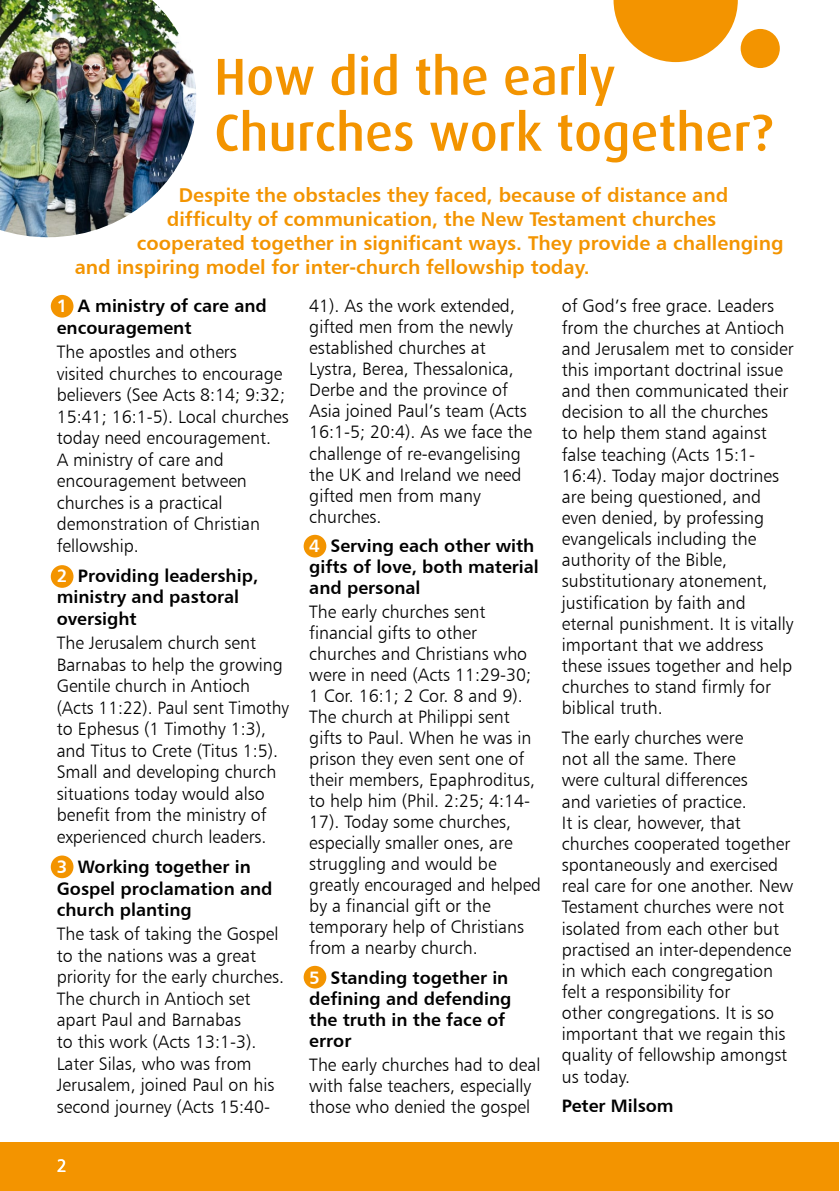
<style>
.page{position:relative;width:840px;height:1191px;background:#fff}
.page>*{position:absolute;margin:0;border:0;box-sizing:border-box;transform-origin:0 0}
.t1{font:500 52px/56px "Dax";color:#f39400}
.t2{font:20px "Humanist 777 BT Bold B";color:#f39400}
.t3{font:18px/21.2px "Humanist 777 BT Light B";color:#000}
.t4{font:18px/21.6px "Humanist 777 BT Bold B";color:#000}
.t5{font:18px "Humanist 777 BT Roman B";color:#fff}
.s1{color:#fff}
</style>
<div class="page">
<div style="left:0;top:1142px;width:838px;height:49px;background:#f39400"></div>
<svg style="left:613px;top:1px;width:124px;height:61px"></svg>
<div style="left:740px;top:29px;width:39px;height:39px;background:#f39400;border-radius:50%"></div>
<div style="left:51px;top:295px;width:22px;height:22px;background:#f39400;border-radius:50%"></div>
<div style="left:51px;top:565px;width:22px;height:23px;background:#f39400;border-radius:50%"></div>
<div style="left:51px;top:855px;width:22px;height:23px;background:#f39400;border-radius:50%"></div>
<div style="left:303px;top:535px;width:23px;height:22px;background:#f39400;border-radius:50%"></div>
<div style="left:303px;top:965px;width:23px;height:23px;background:#f39400;border-radius:50%"></div>
<img style="left:0;top:1px;width:196px;height:236px">
<h1 class="t1" style="left:214px;top:52px;width:559px">How did the early<br>Churches work together?</h1>
<p class="t2" style="left:179px;top:183px;width:550px">Despite the obstacles they faced, because of distance and</p>
<p class="t2" style="left:167px;top:207px;width:550px">difficulty of communication, the New Testament churches</p>
<p class="t2" style="left:137px;top:231px;width:647px">cooperated together in significant ways. They provide a challenging</p>
<p class="t2" style="left:75px;top:255px;width:516px">and inspiring model for inter-church fellowship today.</p>
<p class="t4" style="left:57px;top:295px;width:211px"><span class="s1">1</span> A ministry of care and encouragement</p>
<p class="t3" style="left:57px;top:341px;width:233px">The apostles and others visited churches to encourage believers (See Acts 8:14; 9:32;<br>15:41; 16:1-5). Local churches today need encouragement.<br>A ministry of care and encouragement between churches is a practical demonstration of Christian fellowship.</p>
<p class="t4" style="left:57px;top:564px;width:203px"><span class="s1">2</span> Providing leadership, ministry and pastoral oversight</p>
<p class="t3" style="left:57px;top:632px;width:233px">The Jerusalem church sent<br>Barnabas to help the growing<br>Gentile church in Antioch (Acts 11:22). Paul sent Timothy to Ephesus (1 Timothy 1:3), and Titus to Crete (Titus 1:5).<br>Small and developing church situations today would also benefit from the ministry of experienced church leaders.</p>
<p class="t4" style="left:57px;top:855px;width:217px"><span class="s1">3</span> Working together in<br>Gospel proclamation and church planting</p>
<p class="t3" style="left:57px;top:923px;width:229px">The task of taking the Gospel to the nations was a great priority for the early churches.<br>The church in Antioch set apart Paul and Barnabas<br>to this work (Acts 13:1-3).<br>Later Silas, who was from<br>Jerusalem, joined Paul on his second journey (Acts 15:40-</p>
<p class="t3" style="left:561px;top:295px;width:233px">of God’s free grace. Leaders from the churches at Antioch and Jerusalem met to consider this important doctrinal issue and then communicated their decision to all the churches<br>to help them stand against false teaching (Acts 15:1-<br>16:4). Today major doctrines are being questioned, and even denied, by professing evangelicals including the authority of the Bible, substitutionary atonement, justification by faith and eternal punishment. It is vitally important that we address these issues together and help churches to stand firmly for biblical truth.</p>
<p class="t3" style="left:561px;top:727px;width:233px">The early churches were<br>not all the same. There<br>were cultural differences<br>and varieties of practice.<br>It is clear, however, that churches cooperated together spontaneously and exercised real care for one another. New<br>Testament churches were not isolated from each other but practised an inter-dependence in which each congregation felt a responsibility for<br>other congregations. It is so important that we regain this quality of fellowship amongst us today.</p>
<p class="t4" style="left:561px;top:1094px;width:113px">Peter Milsom</p>
<p class="t3" style="left:309px;top:295px;width:224px">41). As the work extended, gifted men from the newly established churches at<br>Lystra, Berea, Thessalonica,<br>Derbe and the province of<br>Asia joined Paul’s team (Acts<br>16:1-5; 20:4). As we face the challenge of re-evangelising the UK and Ireland we need gifted men from many churches.</p>
<p class="t4" style="left:309px;top:535px;width:231px;line-height:21px"><span class="s1">4</span> Serving each other with gifts of love, both material and personal</p>
<p class="t3" style="left:309px;top:601px;width:233px">The early churches sent financial gifts to other churches and Christians who were in need (Acts 11:29-30;<br>1 Cor. 16:1; 2 Cor. 8 and 9).<br>The church at Philippi sent gifts to Paul. When he was in prison they even sent one of their members, Epaphroditus, to help him (Phil. 2:25; 4:14-<br>17). Today some churches, especially smaller ones, are struggling and would be greatly encouraged and helped by a financial gift or the temporary help of Christians from a nearby church.</p>
<p class="t4" style="left:309px;top:966px;width:203px;line-height:21px"><span class="s1">5</span> Standing together in defining and defending the truth in the face of error</p>
<p class="t3" style="left:309px;top:1053px;width:232px">The early churches had to deal with false teachers, especially those who denied the gospel</p>
<p class="t5" style="left:57px;top:1154px;width:12px">2</p>
</div>
